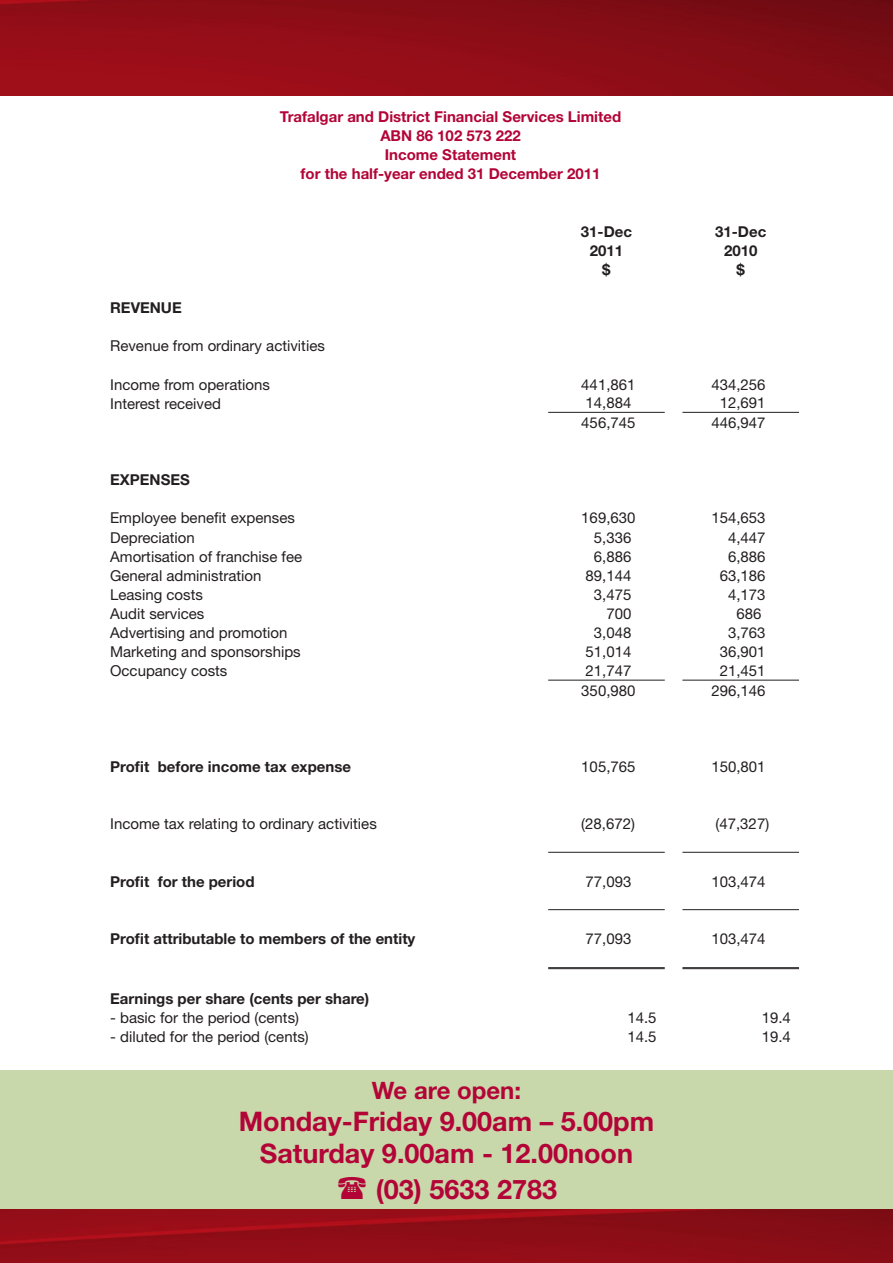
<style>
.page{position:relative;width:893px;height:1263px;background:#fff}
.page>*{position:absolute;margin:0;border:0;box-sizing:border-box;transform-origin:0 0}
.t1{font:700 27px "Helvetica Neue";color:#b30437}
.t2{font:700 24px "Helvetica Neue";color:#b30437}
.t3{font:15px "Helvetica Neue";color:#231f20}
.t4{font:700 15px "Helvetica Neue";color:#231f20}
.t5{font:700 15px "Helvetica Neue";color:#b30437}
</style>
<div class="page">
<img style="left:0;top:1209px;width:893px;height:54px">
<img style="left:0;top:0;width:893px;height:96px">
<div style="left:0;top:1070px;width:893px;height:139px;background:#c9d8ab"></div>
<hr style="left:548px;top:412px;width:117px;height:1px;background:#231f20">
<hr style="left:682px;top:412px;width:117px;height:1px;background:#231f20">
<hr style="left:548px;top:680px;width:117px;height:1px;background:#231f20">
<hr style="left:682px;top:680px;width:117px;height:1px;background:#231f20">
<hr style="left:548px;top:852px;width:117px;height:1px;background:#231f20">
<hr style="left:682px;top:852px;width:117px;height:1px;background:#231f20">
<hr style="left:548px;top:909px;width:117px;height:1px;background:#231f20">
<hr style="left:682px;top:909px;width:117px;height:1px;background:#231f20">
<hr style="left:682px;top:967px;width:117px;height:1px;background:#231f20">
<hr style="left:682px;top:968px;width:117px;height:1px;background:#231f20">
<hr style="left:548px;top:967px;width:117px;height:1px;background:#231f20">
<hr style="left:548px;top:968px;width:117px;height:1px;background:#231f20">
<p class="t5" style="left:280px;top:107px;width:343px">Trafalgar and District Financial Services Limited</p>
<p class="t5" style="left:380px;top:126px;width:142px">ABN 86 102 573 222</p>
<p class="t5" style="left:385px;top:145px;width:133px">Income Statement</p>
<p class="t5" style="left:301px;top:164px;width:301px">for the half-year ended 31 December 2011</p>
<p class="t4" style="left:581px;top:222px;width:53px">31-Dec</p>
<p class="t4" style="left:715px;top:222px;width:53px">31-Dec</p>
<p class="t4" style="left:590px;top:241px;width:35px">2011</p>
<p class="t4" style="left:724px;top:241px;width:35px">2010</p>
<p class="t4" style="left:602px;top:260px;width:10px">$</p>
<p class="t4" style="left:737px;top:260px;width:10px">$</p>
<p class="t4" style="left:110px;top:298px;width:73px">REVENUE</p>
<p class="t3" style="left:110px;top:337px;width:216px">Revenue from ordinary activities</p>
<p class="t3" style="left:110px;top:375px;width:161px">Income from operations</p>
<p class="t3" style="left:581px;top:375px;width:56px">441,861</p>
<p class="t3" style="left:711px;top:375px;width:56px">434,256</p>
<p class="t3" style="left:110px;top:394px;width:112px">Interest received</p>
<p class="t3" style="left:585px;top:394px;width:47px">14,884</p>
<p class="t3" style="left:720px;top:394px;width:47px">12,691</p>
<p class="t3" style="left:581px;top:414px;width:56px">456,745</p>
<p class="t3" style="left:711px;top:414px;width:56px">446,947</p>
<p class="t4" style="left:110px;top:470px;width:81px">EXPENSES</p>
<p class="t3" style="left:110px;top:509px;width:186px">Employee benefit expenses</p>
<p class="t3" style="left:581px;top:509px;width:56px">169,630</p>
<p class="t3" style="left:711px;top:509px;width:56px">154,653</p>
<p class="t3" style="left:110px;top:528px;width:86px">Depreciation</p>
<p class="t3" style="left:594px;top:528px;width:39px">5,336</p>
<p class="t3" style="left:728px;top:528px;width:39px">4,447</p>
<p class="t3" style="left:110px;top:547px;width:193px">Amortisation of franchise fee</p>
<p class="t3" style="left:594px;top:547px;width:39px">6,886</p>
<p class="t3" style="left:728px;top:547px;width:39px">6,886</p>
<p class="t3" style="left:110px;top:566px;width:153px">General administration</p>
<p class="t3" style="left:585px;top:566px;width:47px">89,144</p>
<p class="t3" style="left:720px;top:566px;width:47px">63,186</p>
<p class="t3" style="left:110px;top:586px;width:94px">Leasing costs</p>
<p class="t3" style="left:594px;top:586px;width:39px">3,475</p>
<p class="t3" style="left:728px;top:586px;width:39px">4,173</p>
<p class="t3" style="left:110px;top:605px;width:96px">Audit services</p>
<p class="t3" style="left:606px;top:605px;width:27px">700</p>
<p class="t3" style="left:736px;top:605px;width:27px">686</p>
<p class="t3" style="left:110px;top:624px;width:179px">Advertising and promotion</p>
<p class="t3" style="left:594px;top:624px;width:39px">3,048</p>
<p class="t3" style="left:728px;top:624px;width:39px">3,763</p>
<p class="t3" style="left:110px;top:643px;width:192px">Marketing and sponsorships</p>
<p class="t3" style="left:585px;top:643px;width:47px">51,014</p>
<p class="t3" style="left:720px;top:643px;width:47px">36,901</p>
<p class="t3" style="left:110px;top:662px;width:119px">Occupancy costs</p>
<p class="t3" style="left:585px;top:662px;width:47px">21,747</p>
<p class="t3" style="left:720px;top:662px;width:47px">21,451</p>
<p class="t3" style="left:581px;top:681px;width:56px">350,980</p>
<p class="t3" style="left:711px;top:681px;width:56px">296,146</p>
<p class="t4" style="left:110px;top:757px;width:242px">Profit before income tax expense</p>
<p class="t3" style="left:581px;top:758px;width:56px">105,765</p>
<p class="t3" style="left:711px;top:758px;width:56px">150,801</p>
<p class="t3" style="left:110px;top:815px;width:268px">Income tax relating to ordinary activities</p>
<p class="t3" style="left:581px;top:815px;width:55px">(28,672)</p>
<p class="t3" style="left:716px;top:815px;width:55px">(47,327)</p>
<p class="t4" style="left:110px;top:872px;width:146px">Profit for the period</p>
<p class="t3" style="left:585px;top:872px;width:47px">77,093</p>
<p class="t3" style="left:711px;top:872px;width:56px">103,474</p>
<p class="t4" style="left:110px;top:929px;width:307px">Profit attributable to members of the entity</p>
<p class="t3" style="left:585px;top:930px;width:47px">77,093</p>
<p class="t3" style="left:711px;top:930px;width:56px">103,474</p>
<p class="t4" style="left:110px;top:989px;width:261px">Earnings per share (cents per share)</p>
<p class="t3" style="left:110px;top:1009px;width:190px">- basic for the period (cents)</p>
<p class="t3" style="left:627px;top:1009px;width:31px">14.5</p>
<p class="t3" style="left:762px;top:1009px;width:31px">19.4</p>
<p class="t3" style="left:110px;top:1028px;width:200px">- diluted for the period (cents)</p>
<p class="t3" style="left:627px;top:1028px;width:31px">14.5</p>
<p class="t3" style="left:762px;top:1028px;width:31px">19.4</p>
<p class="t2" style="left:372px;top:1075px;width:151px">We are open:</p>
<p class="t1" style="left:239px;top:1105px;width:417px">Monday-Friday 9.00am – 5.00pm</p>
<p class="t1" style="left:260px;top:1137px;width:375px">Saturday 9.00am - 12.00noon</p>
<p class="t1" style="left:376px;top:1173px;width:183px">(03) 5633 2783</p>
</div>
